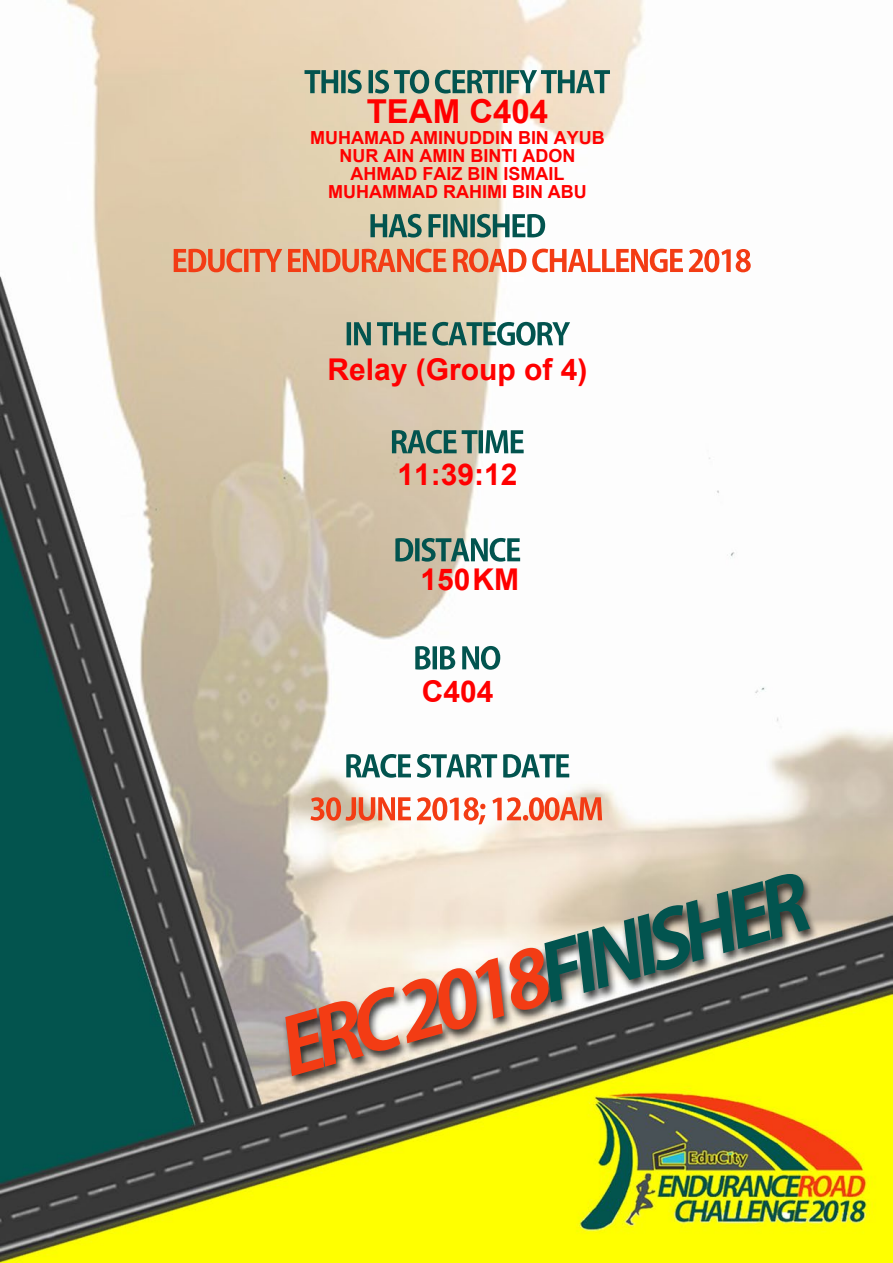
<style>
.page{position:relative;width:893px;height:1263px;background:#fff}
.page>*{position:absolute;margin:0;border:0;box-sizing:border-box;transform-origin:0 0}
.t1{font:700 33px "Arial";color:#f00}
.t2{font:700 30px "Arial";color:#f00}
.t3{font:700 18px/18px "Arial";color:#f00;text-align:center}
</style>
<div class="page">
<img style="left:0;top:0;width:893px;height:1263px">
<img style="left:304px;top:70px;width:306px;height:168px">
<img style="left:346px;top:754px;width:223px;height:24px">
<img style="left:188px;top:249px;width:479px;height:23px">
<img style="left:326px;top:797px;width:276px;height:24px">
<img style="left:319px;top:874px;width:491px;height:193px">
<h1 class="t1" style="left:367px;top:93px;width:183px">TEAM C404</h1>
<p class="t3" style="left:310px;top:129px;width:296px">MUHAMAD AMINUDDIN BIN AYUB<br>NUR AIN AMIN BINTI ADON<br>AHMAD FAIZ BIN ISMAIL<br>MUHAMMAD RAHIMI BIN ABU</p>
<h2 class="t2" style="left:327px;top:353px;width:261px">Relay (Group of 4)</h2>
<h2 class="t2" style="left:397px;top:458px;width:122px">11:39:12</h2>
<h2 class="t2" style="left:420px;top:563px;width:100px">150KM</h2>
<h2 class="t2" style="left:422px;top:675px;width:73px">C404</h2>
</div>
